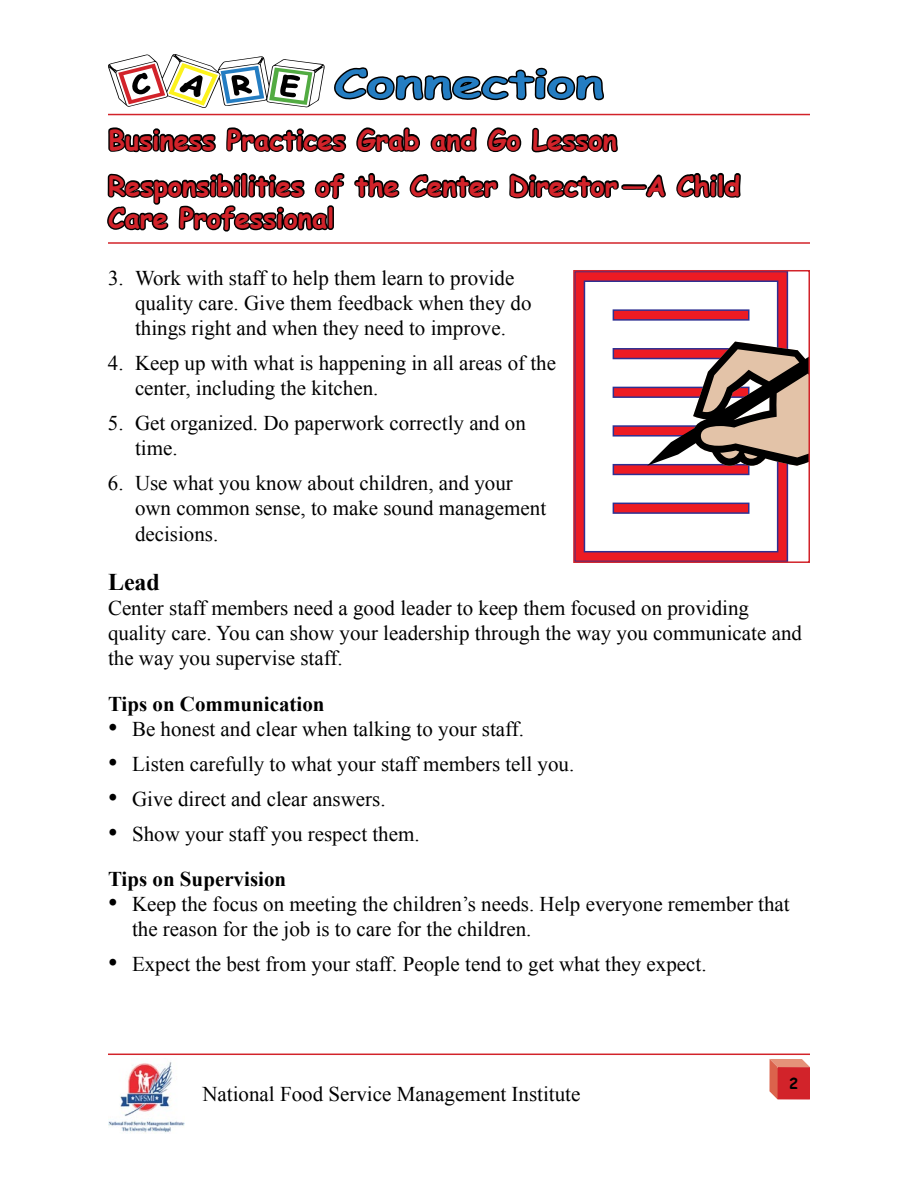
<style>
.page{position:relative;width:918px;height:1188px;background:#fff}
.page>*{position:absolute;margin:0;border:0;box-sizing:border-box;transform-origin:0 0}
.t1{font:700 27px/45.9px "Comic Sans MS";color:#d2232a}
.t2{font:27px/35px "Times New Roman";color:#000;text-align:justify}
.t3{font:700 24px "Times New Roman";color:#000}
.t4{font:21px/25.2px "Times New Roman";color:#000}
.t5{font:700 21px "Times New Roman";color:#000}
</style>
<div class="page">
<div style="left:778px;top:1067px;width:32px;height:33px;background:#ea9a9d"></div>
<hr style="left:108px;top:242px;width:702px;height:2px;background:#d2232a">
<hr style="left:108px;top:114px;width:702px;height:1px;background:#d2232a">
<img style="left:108px;top:1062px;width:77px;height:71px">
<hr style="left:108px;top:1054px;width:702px;height:1px;background:#d2232a">
<svg style="left:576px;top:466px;width:213px;height:94px"></svg>
<svg style="left:107px;top:54px;width:702px;height:412px"></svg>
<div style="left:573px;top:270px;width:237px;height:293px;border:2px solid #d2232a"></div>
<svg style="left:770px;top:1059px;width:40px;height:40px;background:#d84744"></svg>
<p class="t1" style="left:108px;top:116px;width:634px">Business Practices Grab and Go Lesson<br>Responsibilities of the Center Director —A Child</p>
<p class="t1" style="left:108px;top:194px;width:228px">Care Professional</p>
<p class="t4" style="left:135px;top:265px;width:398px;text-indent:-27px">3. Work with staff to help them learn to provide quality care. Give them feedback when they do things right and when they need to improve.</p>
<p class="t4" style="left:135px;top:350px;width:423px;text-indent:-27px">4. Keep up with what is happening in all areas of the center, including the kitchen.</p>
<p class="t4" style="left:135px;top:410px;width:392px;text-indent:-27px">5. Get organized. Do paperwork correctly and on time.</p>
<p class="t4" style="left:135px;top:470px;width:413px;text-indent:-27px">6. Use what you know about children, and your own common sense, to make sound management decisions.</p>
<p class="t3" style="left:108px;top:565px;width:54px">Lead</p>
<p class="t4" style="left:108px;top:595px;width:696px">Center staff members need a good leader to keep them focused on providing quality care. You can show your leadership through the way you communicate and the way you supervise staff.</p>
<p class="t5" style="left:108px;top:689px;width:218px">Tips on Communication</p>
<p class="t4" style="left:132px;top:711px;width:444px;line-height:35px">Be honest and clear when talking to your staff.<br>Listen carefully to what your staff members tell you.<br>Give direct and clear answers.<br>Show your staff you respect them.</p>
<p class="t5" style="left:108px;top:864px;width:180px">Tips on Supervision</p>
<p class="t4" style="left:132px;top:891px;width:659px">Keep the focus on meeting the children’s needs. Help everyone remember that the reason for the job is to care for the children.</p>
<p class="t4" style="left:132px;top:951px;width:576px">Expect the best from your staff. People tend to get what they expect.</p>
<p class="t2" style="left:108px;top:709px;width:11px">• • • •</p>
<p class="t2" style="left:108px;top:884px;width:11px">•</p>
<p class="t2" style="left:108px;top:944px;width:11px">•</p>
<p class="t4" style="left:202px;top:1081px;width:379px">National Food Service Management Institute</p>
</div>
